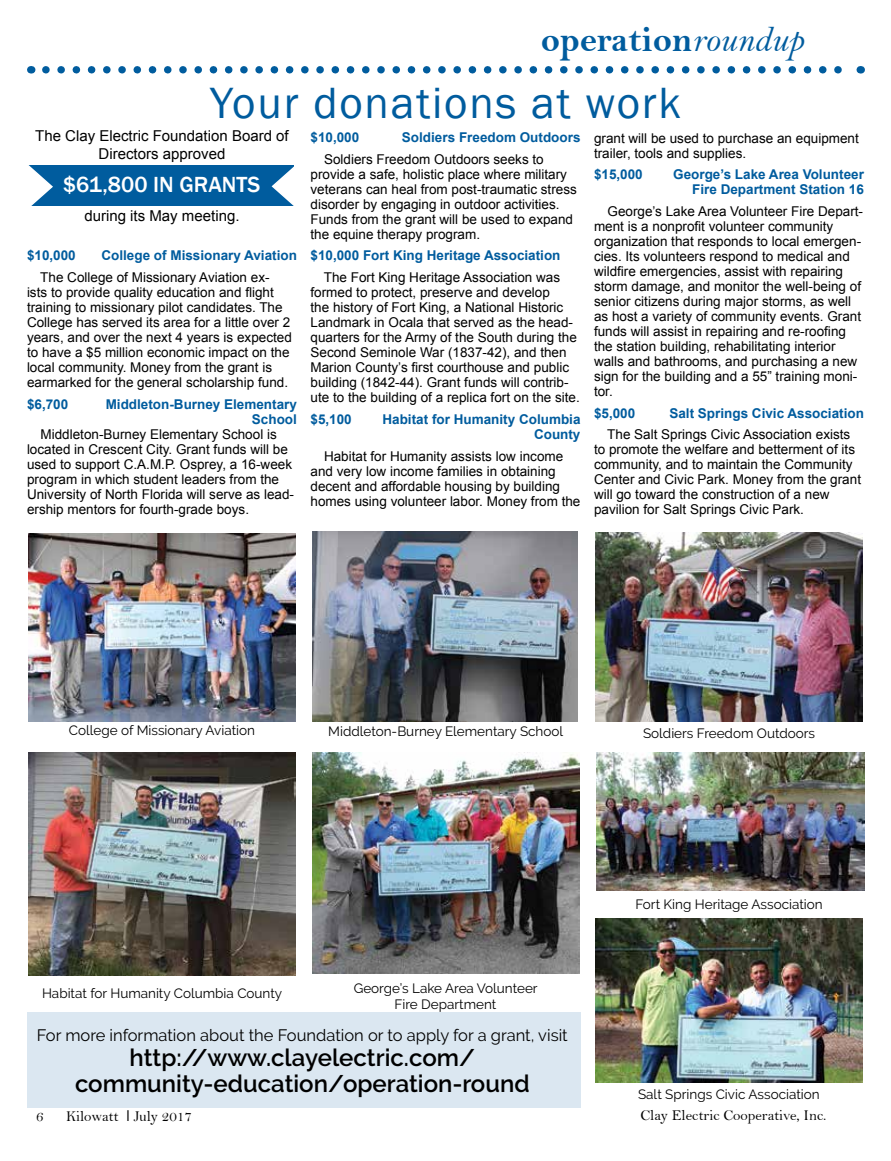
<style>
.page{position:relative;width:891px;height:1161px;background:#fff}
.page>*{position:absolute;margin:0;border:0;box-sizing:border-box;transform-origin:0 0}
.t1{font:45px "Franklin Gothic";letter-spacing:.04em;color:#005c9e}
.t2{font:36px "Bell MT Bold";color:#005c9e}
.t3{font:600 24px/25.5px "Raleway";color:#000;text-align:center}
.t4{font:500 22.5px "Franklin Gothic";color:#fff}
.t5{font:16.5px "Raleway";color:#000}
.t6{font:15px/18px "Arial";color:#000;text-align:center}
.t7{font:15px "Bell";color:#000}
.t8{font:13.5px/15px "Arial";color:#000}
.t9{font:700 13.5px/15px "Arial";color:#005c9e;text-align:right}
.t10{font:13.5px/16.2px "Raleway";color:#000;text-align:center}
.s1{font-family:"Bell MT Italic"}
</style>
<div class="page">
<svg style="left:46px;top:66px;width:796px;height:8px"></svg>
<div style="left:27px;top:165px;width:267px;height:40px;background:#005c9e"></div>
<svg style="left:271px;top:166px;width:23px;height:40px"></svg>
<svg style="left:27px;top:165px;width:27px;height:41px"></svg>
<div style="left:27px;top:1012px;width:553px;height:96px;background:#dbe7f1"></div>
<img style="left:28px;top:533px;width:268px;height:188px">
<img style="left:29px;top:752px;width:267px;height:223px">
<img style="left:596px;top:532px;width:267px;height:189px">
<img style="left:312px;top:532px;width:266px;height:189px">
<img style="left:597px;top:752px;width:267px;height:139px">
<img style="left:312px;top:752px;width:267px;height:222px">
<img style="left:595px;top:918px;width:268px;height:165px">
<h2 class="t2" style="left:541px;top:18px;width:264px">operation<span class="s1">roundup</span></h2>
<h1 class="t1" style="left:210px;top:75px;width:472px">Your donations at work</h1>
<p class="t6" style="left:35px;top:127px;width:255px">The Clay Electric Foundation Board of<br>Directors approved</p>
<h3 class="t4" style="left:63px;top:171px;width:199px">$61,800 IN GRANTS</h3>
<p class="t6" style="left:84px;top:207px;width:157px">during its May meeting.</p>
<p class="t9" style="left:27px;top:248px;width:50px">$10,000</p>
<p class="t9" style="left:101px;top:248px;width:197px">College of Missionary Aviation</p>
<p class="t8" style="left:27px;top:270px;width:266px;text-indent:13px">The College of Missionary Aviation ex&shy;ists to provide quality education and flight training to missionary pilot candidates. The College has served its area for a little over 2 years, and over the next 4 years is expected to have a $5 million economic impact on the local community. Money from the grant is earmarked for the general scholarship fund.</p>
<p class="t9" style="left:27px;top:397px;width:43px">$6,700</p>
<p class="t9" style="left:106px;top:397px;width:193px">Middleton-Burney Elementary<br>School</p>
<p class="t8" style="left:27px;top:427px;width:269px;text-indent:14px">Middleton-Burney Elementary School is located in Crescent City. Grant funds will be used to support C.A.M.P. Osprey, a 16-week program in which student leaders from the University of North Florida will serve as lead&shy;ership mentors for fourth-grade boys.</p>
<p class="t9" style="left:310px;top:130px;width:50px">$10,000</p>
<p class="t9" style="left:402px;top:130px;width:180px">Soldiers Freedom Outdoors</p>
<p class="t8" style="left:310px;top:152px;width:268px;text-indent:14px">Soldiers Freedom Outdoors seeks to provide a safe, holistic place where military veterans can heal from post-traumatic stress disorder by engaging in outdoor activities.<br>Funds from the grant will be used to expand the equine therapy program.</p>
<p class="t9" style="left:310px;top:249px;width:252px">$10,000 Fort King Heritage Association</p>
<p class="t8" style="left:310px;top:270px;width:271px;text-indent:13px">The Fort King Heritage Association was formed to protect, preserve and develop<br>the history of Fort King, a National Historic Landmark in Ocala that served as the head&shy;quarters for the Army of the South during the Second Seminole War (1837-42), and then Marion County’s first courthouse and public building (1842-44). Grant funds will contrib&shy;ute to the building of a replica fort on the site.</p>
<p class="t9" style="left:310px;top:412px;width:43px">$5,100</p>
<p class="t9" style="left:382px;top:412px;width:200px">Habitat for Humanity Columbia<br>County</p>
<p class="t8" style="left:310px;top:449px;width:271px;text-indent:14px">Habitat for Humanity assists low income and very low income families in obtaining decent and affordable housing by building homes using volunteer labor. Money from the</p>
<p class="t8" style="left:594px;top:130px;width:266px">grant will be used to purchase an equipment trailer, tools and supplies.</p>
<p class="t9" style="left:594px;top:167px;width:50px">$15,000</p>
<p class="t9" style="left:673px;top:167px;width:192px">George’s Lake Area Volunteer<br>Fire Department Station 16</p>
<p class="t8" style="left:594px;top:204px;width:271px;text-indent:14px">George’s Lake Area Volunteer Fire Depart&shy;ment is a nonprofit volunteer community organization that responds to local emergen&shy;cies. Its volunteers respond to medical and wildfire emergencies, assist with repairing storm damage, and monitor the well-being of senior citizens during major storms, as well as host a variety of community events. Grant funds will assist in repairing and re-roofing the station building, rehabilitating interior walls and bathrooms, and purchasing a new sign for the building and a 55” training moni&shy;tor.</p>
<p class="t9" style="left:594px;top:406px;width:43px">$5,000</p>
<p class="t9" style="left:669px;top:406px;width:196px">Salt Springs Civic Association</p>
<p class="t8" style="left:594px;top:427px;width:269px;text-indent:13px">The Salt Springs Civic Association exists to promote the welfare and betterment of its community, and to maintain the Community Center and Civic Park. Money from the grant will go toward the construction of a new pavilion for Salt Springs Civic Park.</p>
<p class="t10" style="left:69px;top:722px;width:188px">College of Missionary Aviation</p>
<p class="t10" style="left:328px;top:723px;width:236px">Middleton-Burney Elementary School</p>
<p class="t10" style="left:42px;top:985px;width:242px">Habitat for Humanity Columbia County</p>
<p class="t10" style="left:354px;top:980px;width:186px">George’s Lake Area Volunteer<br>Fire Department</p>
<p class="t5" style="left:37px;top:1025px;width:533px">For more information about the Foundation or to apply for a grant, visit</p>
<h3 class="t3" style="left:75px;top:1045px;width:456px">http://www.clayelectric.com/ community-education/operation-round</h3>
<p class="t10" style="left:643px;top:725px;width:174px">Soldiers Freedom Outdoors</p>
<p class="t10" style="left:635px;top:897px;width:189px">Fort King Heritage Association</p>
<p class="t10" style="left:638px;top:1086px;width:183px">Salt Springs Civic Association</p>
<p class="t7" style="left:36px;top:1107px;width:9px">6</p>
<p class="t7" style="left:66px;top:1107px;width:127px">Kilowatt July 2017</p>
<p class="t7" style="left:640px;top:1106px;width:187px">Clay Electric Cooperative, Inc.</p>
</div>
